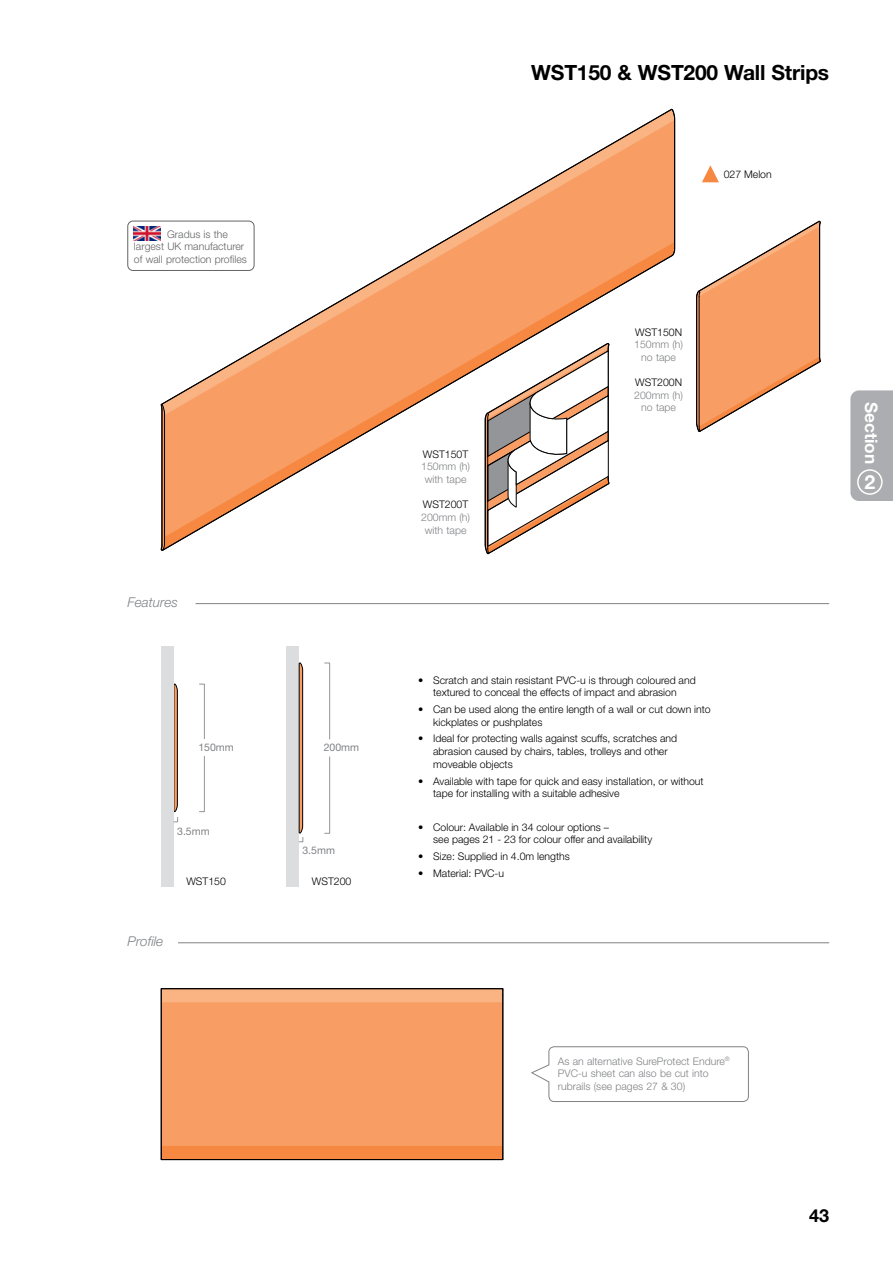
<style>
.page{position:relative;width:893px;height:1263px;background:#fff}
.page>*{position:absolute;margin:0;border:0;box-sizing:border-box;transform-origin:0 0}
.t1{font:700 21px "Helvetica Neue LT";letter-spacing:-.01em;color:#000}
.t2{font:700 19.5px "Helvetica Neue LT";color:#fff}
.t3{font:700 18px "Helvetica Neue LT";color:#000}
.t4{font:700 17.25px "Helvetica Neue LT";color:#fff}
.t5{font:italic 300 13.5px "Helvetica Neue LT";color:#808285}
.t6{font:300 10.5px/12.6px "Helvetica Neue LT";color:#000}
.t7{font:300 10.5px/12.6px "Helvetica Neue LT";color:#808285;text-align:center}
.t8{font:300 10.5px/12.6px "Helvetica Neue LT";color:#636466}
.t9{font:10.5px "Helvetica Neue LT";color:#808285}
</style>
<div class="page">
<hr style="left:178px;top:942px;width:651px;height:1px;background:#808285">
<svg style="left:161px;top:109px;width:514px;height:442px"></svg>
<svg style="left:696px;top:221px;width:125px;height:211px"></svg>
<svg style="left:199px;top:756px;width:6px;height:56px"></svg>
<svg style="left:199px;top:684px;width:6px;height:55px"></svg>
<div style="left:161px;top:647px;width:13px;height:240px;background:#dcddde"></div>
<div style="left:286px;top:647px;width:13px;height:240px;background:#dcddde"></div>
<svg style="left:324px;top:756px;width:6px;height:78px"></svg>
<svg style="left:324px;top:662px;width:6px;height:78px"></svg>
<svg style="left:173px;top:683px;width:5px;height:139px"></svg>
<svg style="left:298px;top:662px;width:5px;height:180px"></svg>
<hr style="left:196px;top:603px;width:633px;height:1px;background:#808285">
<svg style="left:161px;top:988px;width:342px;height:172px;background:#f39a62"></svg>
<svg style="left:702px;top:165px;width:17px;height:17px"></svg>
<svg style="left:531px;top:1046px;width:218px;height:56px"></svg>
<div style="left:128px;top:221px;width:126px;height:50px;border:1px solid #636466;border-radius:5px"></div>
<img style="left:134px;top:227px;width:27px;height:13px">
<svg style="left:485px;top:343px;width:125px;height:211px"></svg>
<div style="left:850px;top:390px;width:43px;height:111px;background:#abadb0"></div>
<div style="left:857px;top:469px;width:26px;height:26px;border:2px solid #fff;border-radius:50%"></div>
<p class="t8" style="left:134px;top:227px;width:114px;text-indent:33px">Gradus is the largest UK manufacturer of wall protection profiles</p>
<p class="t5" style="left:128px;top:594px;width:52px">Features</p>
<p class="t9" style="left:198px;top:741px;width:37px">150mm</p>
<p class="t9" style="left:324px;top:741px;width:37px">200mm</p>
<p class="t9" style="left:177px;top:824px;width:34px">3.5mm</p>
<p class="t9" style="left:302px;top:844px;width:34px">3.5mm</p>
<p class="t5" style="left:128px;top:933px;width:37px">Profile</p>
<p class="t6" style="left:186px;top:875px;width:41px">WST150</p>
<p class="t6" style="left:312px;top:875px;width:41px">WST200</p>
<h1 class="t1" style="left:531px;top:60px;width:299px">WST150 &amp; WST200 Wall Strips</h1>
<p class="t6" style="left:724px;top:168px;width:50px">027 Melon</p>
<p class="t6" style="left:423px;top:447px;width:47px">WST150T</p>
<p class="t7" style="left:421px;top:460px;width:50px">150mm (h) with tape</p>
<p class="t6" style="left:423px;top:498px;width:47px">WST200T</p>
<p class="t7" style="left:421px;top:511px;width:50px">200mm (h) with tape</p>
<p class="t6" style="left:635px;top:325px;width:48px">WST150N</p>
<p class="t7" style="left:634px;top:338px;width:50px">150mm (h) no tape</p>
<p class="t6" style="left:635px;top:376px;width:48px">WST200N</p>
<p class="t7" style="left:634px;top:388px;width:50px">200mm (h) no tape</p>
<p class="t6" style="left:418px;top:673px;width:279px;text-align:center">• Scratch and stain resistant PVC-u is through coloured and textured to conceal the effects of impact and abrasion</p>
<p class="t6" style="left:433px;top:703px;width:279px;text-indent:-15px">• Can be used along the entire length of a wall or cut down into kickplates or pushplates</p>
<p class="t6" style="left:433px;top:732px;width:246px;text-indent:-15px">• Ideal for protecting walls against scuffs, scratches and abrasion caused by chairs, tables, trolleys and other moveable objects</p>
<p class="t6" style="left:433px;top:774px;width:272px;text-indent:-15px">• Available with tape for quick and easy installation, or without tape for installing with a suitable adhesive</p>
<p class="t6" style="left:433px;top:820px;width:221px;text-indent:-15px">• Colour: Available in 34 colour options –<br>see pages 21 - 23 for colour offer and availability</p>
<p class="t6" style="left:418px;top:850px;width:153px">• Size: Supplied in 4.0m lengths</p>
<p class="t6" style="left:418px;top:867px;width:87px">• Material: PVC-u</p>
<h3 class="t4" style="left:882px;top:402px;width:64px;rotate:90deg">Section</h3>
<h2 class="t2" style="left:864px;top:470px;width:12px">2</h2>
<p class="t7" style="left:558px;top:1054px;width:174px;text-align:left">As an alternative SureProtect Endure<sup>®<br></sup>PVC-u sheet can also be cut into rubrails (see pages 27 &amp; 30)</p>
<h3 class="t3" style="left:809px;top:1204px;width:22px">43</h3>
</div>
